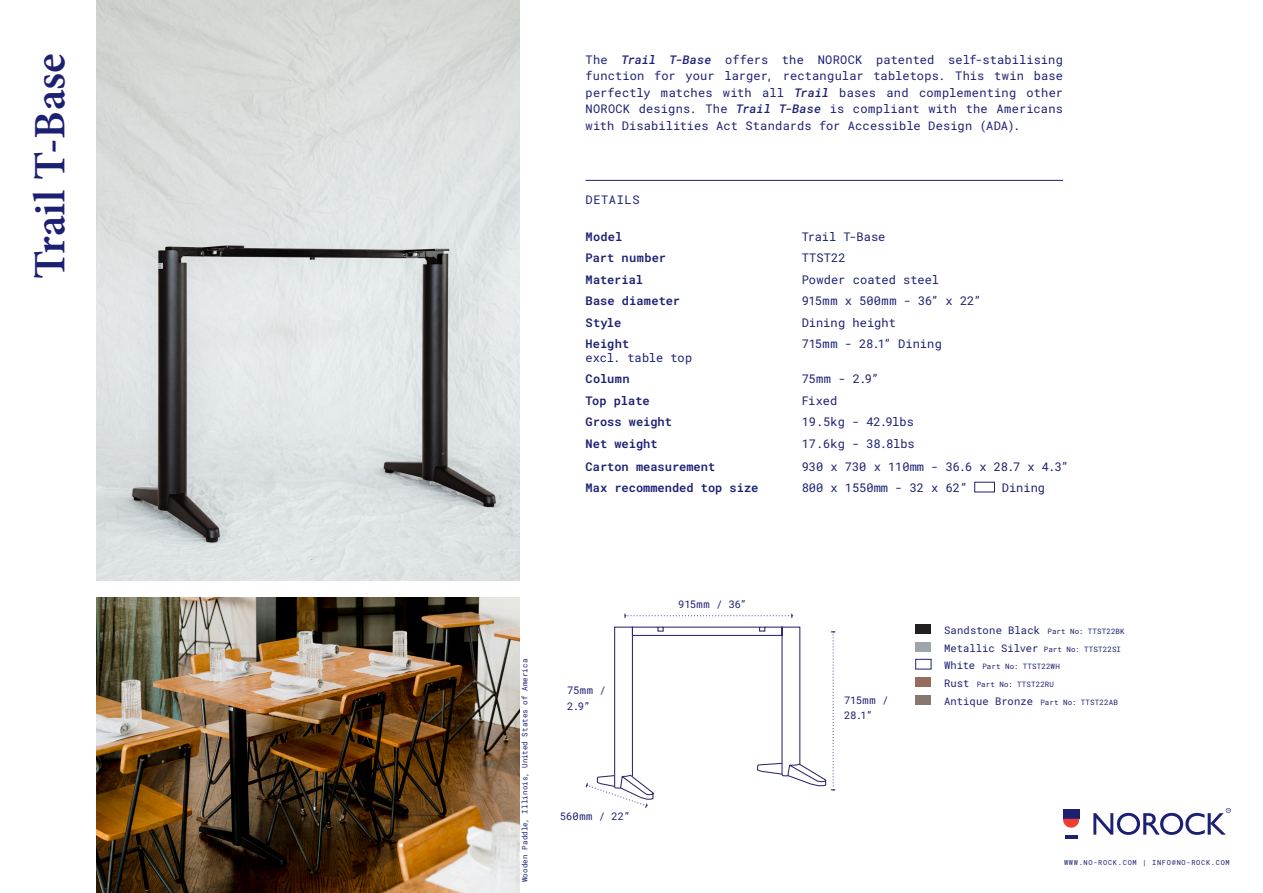
<style>
.page{position:relative;width:1263px;height:893px;background:#fff}
.page>*{position:absolute;margin:0;border:0;box-sizing:border-box;transform-origin:0 0}
.t1{font:600 45px "Minion Pro";letter-spacing:.005em;color:#1c2072}
.t2{font:12px/16.5px "Roboto Mono";color:#1c2072}
.t3{font:600 12px "Roboto Mono";color:#1c2072}
.t4{font:12px "Roboto Mono";letter-spacing:.05em;color:#1c2072}
.t5{font:10.5px/15.8px "Roboto Mono";letter-spacing:.01em;color:#1c2072}
.t6{font:7.5px "Roboto Mono";letter-spacing:.015em;color:#1c2072}
.t7{font:7.05px "Roboto Mono";letter-spacing:.1em;color:#1c2072}
.s1{font-weight:500;font-style:italic}
.s2{font-weight:600}
.s3{font-size:10.5px}
</style>
<div class="page">
<svg style="left:1065px;top:835px;width:12px;height:3px"></svg>
<div style="left:1063px;top:809px;width:16px;height:10px;background:#1c2072"></div>
<svg style="left:1063px;top:819px;width:16px;height:9px"></svg>
<svg style="left:1093px;top:808px;width:138px;height:27px"></svg>
<img style="left:96px;top:0;width:424px;height:580px">
<div style="left:974px;top:482px;width:21px;height:10px;background:#fff;border:1px solid #1f2170"></div>
<img style="left:97px;top:597px;width:423px;height:296px">
<hr style="left:585px;top:180px;width:478px;height:1px;background:#1c2072">
<div style="left:915px;top:624px;width:16px;height:10px;background:#231f20"></div>
<div style="left:915px;top:642px;width:16px;height:9px;background:#9da4ac"></div>
<div style="left:915px;top:659px;width:16px;height:10px;background:#fff;border:1px solid #1f2170"></div>
<div style="left:915px;top:677px;width:16px;height:10px;background:#966c5c"></div>
<div style="left:915px;top:695px;width:16px;height:10px;background:#86786f"></div>
<svg style="left:624px;top:614px;width:169px;height:4px"></svg>
<svg style="left:585px;top:627px;width:250px;height:181px"></svg>
<p class="t1" style="left:19px;top:279px;width:227px;rotate:-90deg">Trail T-Base</p>
<p class="t2" style="left:585px;top:51px;width:479px;text-align:justify">The <span class="s1">Trail T-Base</span> offers the NOROCK patented self-stabilising function for your larger, rectangular tabletops. This twin base perfectly matches with all <span class="s1">Trail</span> bases and complementing other NOROCK designs. The <span class="s1">Trail T-Base</span> is compliant with the Americans with Disabilities Act Standards for Accessible Design (ADA).</p>
<p class="t4" style="left:585px;top:191px;width:55px">DETAILS</p>
<p class="t3" style="left:586px;top:228px;width:38px">Model</p>
<p class="t2" style="left:802px;top:228px;width:85px">Trail T-Base</p>
<p class="t3" style="left:586px;top:249px;width:82px">Part number</p>
<p class="t2" style="left:802px;top:249px;width:45px">TTST22</p>
<p class="t3" style="left:586px;top:271px;width:59px">Material</p>
<p class="t2" style="left:802px;top:271px;width:139px">Powder coated steel</p>
<p class="t3" style="left:586px;top:292px;width:96px">Base diameter</p>
<p class="t2" style="left:802px;top:292px;width:181px">915mm x 500mm - 36” x 22”</p>
<p class="t3" style="left:586px;top:314px;width:37px">Style</p>
<p class="t2" style="left:802px;top:314px;width:96px">Dining height</p>
<p class="t2" style="left:586px;top:337px;width:108px;line-height:13.5px"><span class="s2">Height<br></span>excl. table top</p>
<p class="t2" style="left:802px;top:335px;width:142px">715mm - 28.1” Dining</p>
<p class="t3" style="left:586px;top:370px;width:46px">Column</p>
<p class="t2" style="left:802px;top:370px;width:79px">75mm - 2.9”</p>
<p class="t3" style="left:586px;top:392px;width:66px">Top plate</p>
<p class="t2" style="left:802px;top:392px;width:37px">Fixed</p>
<p class="t3" style="left:586px;top:413px;width:88px">Gross weight</p>
<p class="t2" style="left:802px;top:413px;width:114px">19.5kg - 42.9lbs</p>
<p class="t3" style="left:586px;top:435px;width:73px">Net weight</p>
<p class="t2" style="left:802px;top:435px;width:115px">17.6kg - 38.8lbs</p>
<p class="t3" style="left:586px;top:458px;width:131px">Carton measurement</p>
<p class="t2" style="left:802px;top:458px;width:268px">930 x 730 x 110mm - 36.6 x 28.7 x 4.3”</p>
<p class="t3" style="left:586px;top:480px;width:174px">Max recommended top size</p>
<p class="t2" style="left:802px;top:479px;width:167px">800 x 1550mm - 32 x 62”</p>
<p class="t2" style="left:1002px;top:479px;width:45px">Dining</p>
<p class="t6" style="left:520px;top:882px;width:225px;rotate:-90deg">Wooden Paddle, Illinois, United States of America</p>
<p class="t5" style="left:567px;top:682px;width:40px">75mm /<br>2.9”</p>
<p class="t5" style="left:560px;top:808px;width:72px">560mm / 22”</p>
<p class="t5" style="left:678px;top:596px;width:70px">915mm / 36”</p>
<p class="t6" style="left:944px;top:626px;width:182px"><span class="s3">Sandstone Black</span> Part No: TTST22BK</p>
<p class="t6" style="left:944px;top:644px;width:179px"><span class="s3">Metallic Silver</span> Part No: TTST22SI</p>
<p class="t6" style="left:944px;top:661px;width:117px"><span class="s3">White</span> Part No: TTST22WH</p>
<p class="t6" style="left:944px;top:679px;width:111px"><span class="s3">Rust</span> Part No: TTST22RU</p>
<p class="t5" style="left:844px;top:691px;width:46px">715mm /</p>
<p class="t6" style="left:944px;top:697px;width:175px"><span class="s3">Antique Bronze</span> Part No: TTST22AB</p>
<p class="t5" style="left:844px;top:707px;width:30px">28.1”</p>
<p class="t7" style="left:1064px;top:857px;width:167px">WWW.NO-ROCK.COM | INFO@NO-ROCK.COM</p>
</div>
